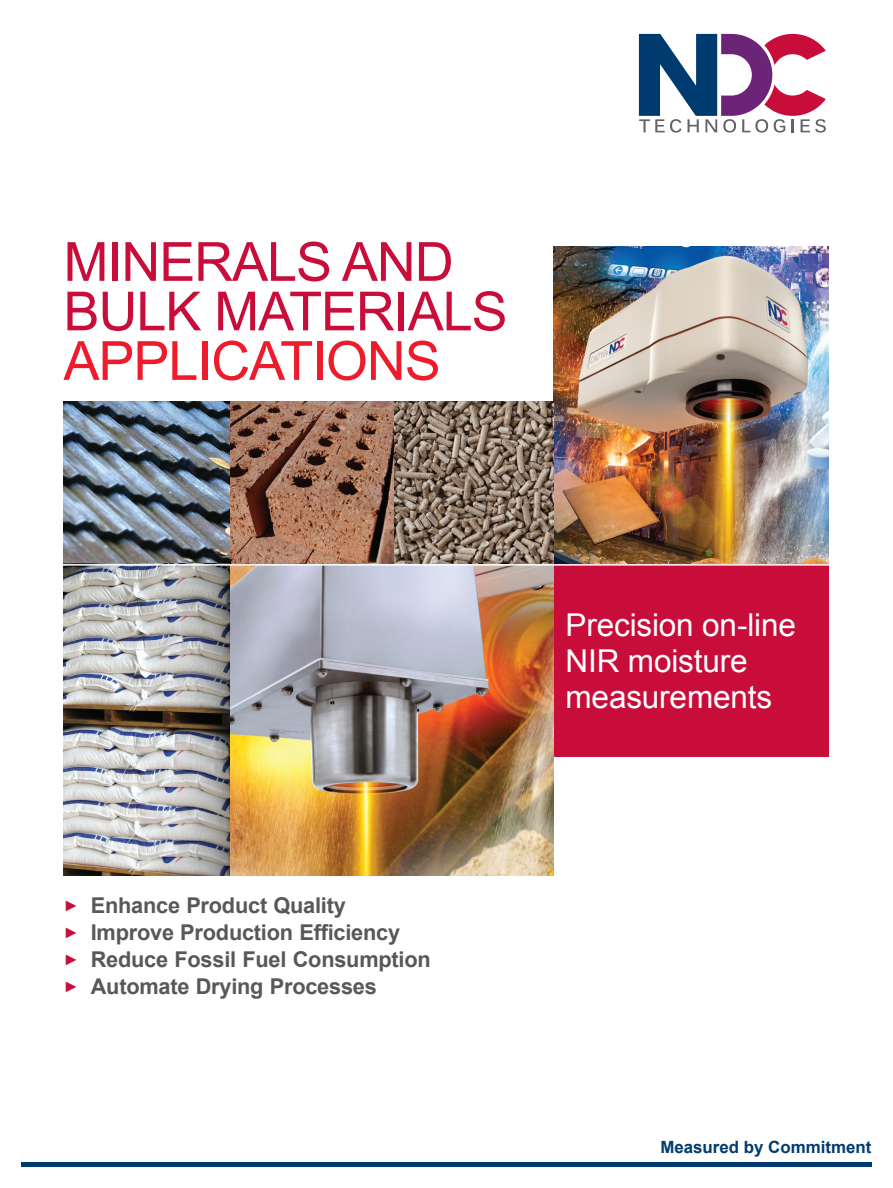
<style>
.page{position:relative;width:893px;height:1188px;background:#fff}
.page>*{position:absolute;margin:0;border:0;box-sizing:border-box;transform-origin:0 0}
.t1{font:54px/49.5px "Arial";letter-spacing:-.02em;color:#c80d3a}
.t2{font:54px "Arial";letter-spacing:-.02em;color:#ee1b2d}
.t3{font:31.5px/36px "Arial";letter-spacing:-.005em;color:#fff}
.t4{font:700 21.75px/27px "Arial";letter-spacing:-.01em;color:#57585a}
.t5{font:700 16.8px "Arial";color:#003b70}
.s1{font-weight:400;font-size:15px;color:#c80d3a}
</style>
<div class="page">
<img style="left:553px;top:246px;width:275px;height:318px">
<img style="left:64px;top:402px;width:167px;height:162px">
<img style="left:64px;top:566px;width:489px;height:309px">
<img style="left:394px;top:402px;width:159px;height:162px">
<img style="left:231px;top:402px;width:163px;height:162px">
<div style="left:553px;top:564px;width:275px;height:193px;background:#c80d3a"></div>
<hr style="left:0;top:564px;width:884px;height:2px;background:#fff">
<svg style="left:639px;top:34px;width:187px;height:99px"></svg>
<div style="left:21px;top:1162px;width:850px;height:5px;background:#003b70"></div>
<h1 class="t1" style="left:64px;top:238px;width:446px">MINERALS AND<br>BULK MATERIALS</h1>
<h1 class="t2" style="left:64px;top:326px;width:379px">APPLICATIONS</h1>
<p class="t4" style="left:64px;top:892px;width:368px"><span class="s1">►</span> Enhance Product Quality<br><span class="s1">►</span> Improve Production Efficiency<br><span class="s1">►</span> Reduce Fossil Fuel Consumption <span class="s1">►</span> Automate Drying Processes</p>
<h2 class="t3" style="left:566px;top:607px;width:232px">Precision on-line<br>NIR moisture measurements</h2>
<p class="t5" style="left:660px;top:1136px;width:212px">Measured by Commitment</p>
</div>
